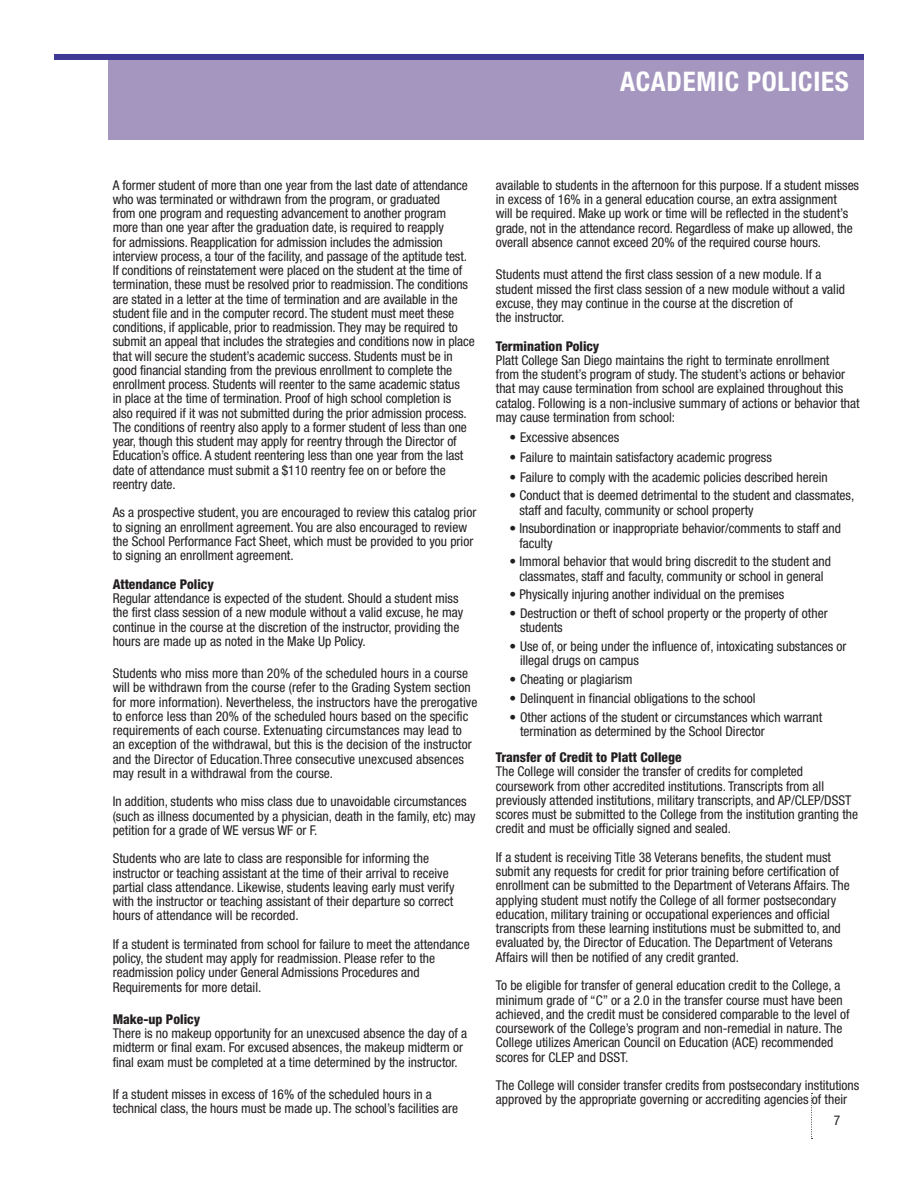
<style>
.page{position:relative;width:918px;height:1188px;background:#fff}
.page>*{position:absolute;margin:0;border:0;box-sizing:border-box;transform-origin:0 0}
.t1{font:700 condensed 27px "Helvetica Neue LT Std";letter-spacing:.025em;color:#fff}
.Steve_s_body{font:condensed 13.5px/14.2px "Helvetica Neue LT Std";color:#231f20}
.Steve_s_indent_copy{font:condensed 13.5px/14.2px "Helvetica Neue LT Std";color:#231f20}
.s1{font-weight:800}
</style>
<div class="page">
<div style="left:108px;top:59px;width:756px;height:81px;background:#a496be"></div>
<svg style="left:811px;top:1093px;width:2px;height:46px"></svg>
<div style="left:54px;top:54px;width:810px;height:6px;background:#3f3996"></div>
<p class="t1" style="left:620px;top:65px;width:230px">ACADEMIC POLICIES</p>
<p class="Steve_s_body" style="left:113px;top:178px;width:364px">A former student of more than one year from the last date of attendance who was terminated or withdrawn from the program, or graduated<br>from one program and requesting advancement to another program more than one year after the graduation date, is required to reapply<br>for admissions. Reapplication for admission includes the admission interview process, a tour of the facility, and passage of the aptitude test.<br>If conditions of reinstatement were placed on the student at the time of termination, these must be resolved prior to readmission. The conditions are stated in a letter at the time of termination and are available in the student file and in the computer record. The student must meet these conditions, if applicable, prior to readmission. They may be required to submit an appeal that includes the strategies and conditions now in place that will secure the student’s academic success. Students must be in good financial standing from the previous enrollment to complete the enrollment process. Students will reenter to the same academic status<br>in place at the time of termination. Proof of high school completion is also required if it was not submitted during the prior admission process.<br>The conditions of reentry also apply to a former student of less than one year, though this student may apply for reentry through the Director of Education’s office. A student reentering less than one year from the last date of attendance must submit a $110 reentry fee on or before the reentry date.</p>
<p class="Steve_s_body" style="left:113px;top:505px;width:365px">As a prospective student, you are encouraged to review this catalog prior to signing an enrollment agreement. You are also encouraged to review the School Performance Fact Sheet, which must be provided to you prior to signing an enrollment agreement.</p>
<p class="Steve_s_body" style="left:113px;top:577px;width:352px"><span class="s1">Attendance Policy<br></span>Regular attendance is expected of the student. Should a student miss the first class session of a new module without a valid excuse, he may continue in the course at the discretion of the instructor, providing the hours are made up as noted in the Make Up Policy.</p>
<p class="Steve_s_body" style="left:113px;top:666px;width:366px">Students who miss more than 20% of the scheduled hours in a course will be withdrawn from the course (refer to the Grading System section for more information). Nevertheless, the instructors have the prerogative to enforce less than 20% of the scheduled hours based on the specific requirements of each course. Extenuating circumstances may lead to an exception of the withdrawal, but this is the decision of the instructor and the Director of Education.Three consecutive unexcused absences may result in a withdrawal from the course.</p>
<p class="Steve_s_body" style="left:113px;top:794px;width:365px">In addition, students who miss class due to unavoidable circumstances (such as illness documented by a physician, death in the family, etc) may petition for a grade of WE versus WF or F.</p>
<p class="Steve_s_body" style="left:113px;top:851px;width:343px">Students who are late to class are responsible for informing the instructor or teaching assistant at the time of their arrival to receive partial class attendance. Likewise, students leaving early must verify with the instructor or teaching assistant of their departure so correct hours of attendance will be recorded.</p>
<p class="Steve_s_body" style="left:113px;top:937px;width:358px">If a student is terminated from school for failure to meet the attendance policy, the student may apply for readmission. Please refer to the readmission policy under General Admissions Procedures and Requirements for more detail.</p>
<p class="Steve_s_body" style="left:113px;top:1012px;width:356px"><span class="s1">Make-up Policy<br></span>There is no makeup opportunity for an unexcused absence the day of a midterm or final exam. For excused absences, the makeup midterm or final exam must be completed at a time determined by the instructor.</p>
<p class="Steve_s_body" style="left:113px;top:1087px;width:347px">If a student misses in excess of 16% of the scheduled hours in a technical class, the hours must be made up. The school’s facilities are</p>
<p class="Steve_s_body" style="left:496px;top:178px;width:365px">available to students in the afternoon for this purpose. If a student misses in excess of 16% in a general education course, an extra assignment<br>will be required. Make up work or time will be reflected in the student’s grade, not in the attendance record. Regardless of make up allowed, the overall absence cannot exceed 20% of the required course hours.</p>
<p class="Steve_s_body" style="left:496px;top:267px;width:351px">Students must attend the first class session of a new module. If a student missed the first class session of a new module without a valid excuse, they may continue in the course at the discretion of<br>the instructor.</p>
<p class="Steve_s_body" style="left:496px;top:339px;width:365px"><span class="s1">Termination Policy<br></span>Platt College San Diego maintains the right to terminate enrollment<br>from the student’s program of study. The student’s actions or behavior that may cause termination from school are explained throughout this catalog. Following is a non-inclusive summary of actions or behavior that may cause termination from school:</p>
<p class="Steve_s_indent_copy" style="left:509px;top:430px;width:111px">• Excessive absences</p>
<p class="Steve_s_indent_copy" style="left:509px;top:450px;width:264px">• Failure to maintain satisfactory academic progress</p>
<p class="Steve_s_indent_copy" style="left:509px;top:470px;width:320px">• Failure to comply with the academic policies described herein</p>
<p class="Steve_s_indent_copy" style="left:519px;top:488px;width:337px;text-indent:-10px">• Conduct that is deemed detrimental to the student and classmates, staff and faculty, community or school property</p>
<p class="Steve_s_indent_copy" style="left:519px;top:521px;width:323px;text-indent:-10px">• Insubordination or inappropriate behavior/comments to staff and faculty</p>
<p class="Steve_s_indent_copy" style="left:509px;top:554px;width:323px;text-align:center">• Immoral behavior that would bring discredit to the student and classmates, staff and faculty, community or school in general</p>
<p class="Steve_s_indent_copy" style="left:509px;top:587px;width:277px">• Physically injuring another individual on the premises</p>
<p class="Steve_s_indent_copy" style="left:520px;top:606px;width:309px;text-indent:-11px">• Destruction or theft of school property or the property of other students</p>
<p class="Steve_s_indent_copy" style="left:520px;top:639px;width:328px;text-indent:-11px">• Use of, or being under the influence of, intoxicating substances or illegal drugs on campus</p>
<p class="Steve_s_indent_copy" style="left:509px;top:672px;width:125px">• Cheating or plagiarism</p>
<p class="Steve_s_indent_copy" style="left:509px;top:691px;width:248px">• Delinquent in financial obligations to the school</p>
<p class="Steve_s_indent_copy" style="left:520px;top:710px;width:304px;text-indent:-11px">• Other actions of the student or circumstances which warrant termination as determined by the School Director</p>
<p class="Steve_s_body" style="left:496px;top:750px;width:364px"><span class="s1">Transfer of Credit to Platt College<br></span>The College will consider the transfer of credits for completed coursework from other accredited institutions. Transcripts from all previously attended institutions, military transcripts, and AP/CLEP/DSST scores must be submitted to the College from the institution granting the credit and must be officially signed and sealed.</p>
<p class="Steve_s_body" style="left:496px;top:850px;width:355px">If a student is receiving Title 38 Veterans benefits, the student must submit any requests for credit for prior training before certification of enrollment can be submitted to the Department of Veterans Affairs. The applying student must notify the College of all former postsecondary education, military training or occupational experiences and official transcripts from these learning institutions must be submitted to, and evaluated by, the Director of Education. The Department of Veterans Affairs will then be notified of any credit granted.</p>
<p class="Steve_s_body" style="left:496px;top:978px;width:355px">To be eligible for transfer of general education credit to the College, a minimum grade of “C” or a 2.0 in the transfer course must have been achieved, and the credit must be considered comparable to the level of coursework of the College’s program and non-remedial in nature. The College utilizes American Council on Education (ACE) recommended scores for CLEP and DSST.</p>
<p class="Steve_s_body" style="left:496px;top:1078px;width:365px">The College will consider transfer credits from postsecondary institutions approved by the appropriate governing or accrediting agencies of their</p>
<p class="Steve_s_body" style="left:834px;top:1113px;width:8px">7</p>
</div>
